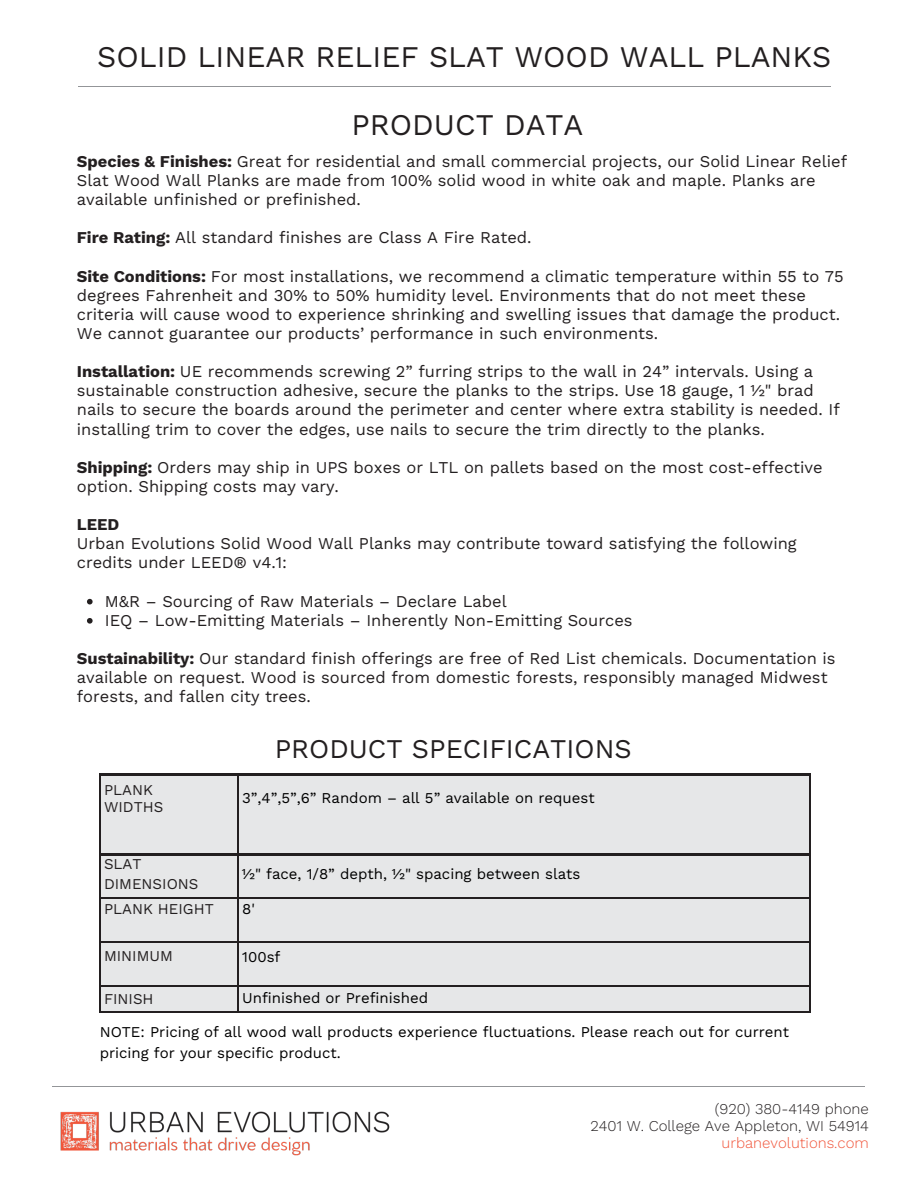
<style>
.page{position:relative;width:918px;height:1188px;background:#fff}
.page>*{position:absolute;margin:0;border:0;box-sizing:border-box;transform-origin:0 0}
.t1{font:30px "Work Sans";color:#231f20}
.t2{font:27px "Work Sans";color:#231f20}
.t3{font:16.5px/19.2px "Work Sans";color:#231f20}
.t4{font:700 16.5px "Work Sans";color:#231f20}
.t5{font:15px/20.2px "Work Sans";color:#000}
.t6{font:300 15px/16.8px "Work Sans";color:#231f20;text-align:right}
.t7{font:15px/16.8px "Work Sans";color:#231f20}
.s1{font-weight:700}
.s2{color:#f15439}
</style>
<div class="page">
<hr style="left:52px;top:1086px;width:813px;height:1px;background:#939598">
<hr style="left:78px;top:86px;width:752px;height:1px;background:#939598">
<img style="left:60px;top:1111px;width:330px;height:45px">
<svg style="left:87px;top:599px;width:6px;height:5px"></svg>
<svg style="left:87px;top:618px;width:6px;height:6px"></svg>
<div style="left:99px;top:774px;width:712px;height:309px;background:#e6e7e8"></div>
<hr style="left:99px;top:774px;width:139px;height:1px;background:#231f20">
<hr style="left:99px;top:775px;width:2px;height:79px;background:#231f20">
<hr style="left:238px;top:774px;width:573px;height:1px;background:#231f20">
<hr style="left:237px;top:775px;width:2px;height:79px;background:#231f20">
<hr style="left:809px;top:775px;width:2px;height:79px;background:#231f20">
<hr style="left:99px;top:854px;width:139px;height:1px;background:#231f20">
<hr style="left:99px;top:855px;width:2px;height:42px;background:#231f20">
<hr style="left:238px;top:854px;width:573px;height:1px;background:#231f20">
<hr style="left:237px;top:855px;width:2px;height:42px;background:#231f20">
<hr style="left:809px;top:855px;width:2px;height:42px;background:#231f20">
<hr style="left:99px;top:897px;width:139px;height:2px;background:#231f20">
<hr style="left:99px;top:899px;width:2px;height:42px;background:#231f20">
<hr style="left:238px;top:897px;width:573px;height:2px;background:#231f20">
<hr style="left:237px;top:899px;width:2px;height:42px;background:#231f20">
<hr style="left:809px;top:899px;width:2px;height:42px;background:#231f20">
<hr style="left:99px;top:941px;width:139px;height:2px;background:#231f20">
<hr style="left:99px;top:943px;width:2px;height:42px;background:#231f20">
<hr style="left:238px;top:941px;width:573px;height:2px;background:#231f20">
<hr style="left:237px;top:943px;width:2px;height:42px;background:#231f20">
<hr style="left:809px;top:943px;width:2px;height:42px;background:#231f20">
<hr style="left:99px;top:985px;width:139px;height:2px;background:#231f20">
<hr style="left:99px;top:987px;width:2px;height:24px;background:#231f20">
<hr style="left:238px;top:985px;width:573px;height:2px;background:#231f20">
<hr style="left:237px;top:987px;width:2px;height:24px;background:#231f20">
<hr style="left:809px;top:987px;width:2px;height:24px;background:#231f20">
<hr style="left:99px;top:1011px;width:139px;height:2px;background:#231f20">
<hr style="left:238px;top:1011px;width:573px;height:2px;background:#231f20">
<div style="left:92px;top:1013px;width:729px;height:72px;background:#fff"></div>
<p class="t1" style="left:97px;top:39px;width:736px">SOLID LINEAR RELIEF SLAT WOOD WALL PLANKS</p>
<p class="t1" style="left:352px;top:107px;width:233px">PRODUCT DATA</p>
<h1 class="t3" style="left:77px;top:152px;width:772px"><span class="s1">Species &amp; Finishes:</span> Great for residential and small commercial projects, our Solid Linear Relief<br>Slat Wood Wall Planks are made from 100% solid wood in white oak and maple. Planks are available unfinished or prefinished.</h1>
<h1 class="t3" style="left:77px;top:228px;width:456px"><span class="s1">Fire Rating:</span> All standard finishes are Class A Fire Rated.</h1>
<p class="t3" style="left:77px;top:266px;width:768px"><span class="s1">Site Conditions:</span> For most installations, we recommend a climatic temperature within 55 to 75 degrees Fahrenheit and 30% to 50% humidity level. Environments that do not meet these criteria will cause wood to experience shrinking and swelling issues that damage the product.<br>We cannot guarantee our products’ performance in such environments.</p>
<p class="t3" style="left:77px;top:362px;width:764px"><span class="s1">Installation:</span> UE recommends screwing 2” furring strips to the wall in 24” intervals. Using a sustainable construction adhesive, secure the planks to the strips. Use 18 gauge, 1 ½" brad nails to secure the boards around the perimeter and center where extra stability is needed. If installing trim to cover the edges, use nails to secure the trim directly to the planks.</p>
<p class="t3" style="left:77px;top:458px;width:747px"><span class="s1">Shipping:</span> Orders may ship in UPS boxes or LTL on pallets based on the most cost-effective option. Shipping costs may vary.</p>
<p class="t4" style="left:77px;top:515px;width:44px">LEED</p>
<p class="t3" style="left:77px;top:534px;width:721px">Urban Evolutions Solid Wood Wall Planks may contribute toward satisfying the following credits under LEED® v4.1:</p>
<p class="t3" style="left:105px;top:591px;width:403px">M&amp;R – Sourcing of Raw Materials – Declare Label</p>
<p class="t3" style="left:105px;top:611px;width:529px">IEQ – Low-Emitting Materials – Inherently Non-Emitting Sources</p>
<p class="t3" style="left:77px;top:649px;width:760px"><span class="s1">Sustainability:</span> Our standard finish offerings are free of Red List chemicals. Documentation is available on request. Wood is sourced from domestic forests, responsibly managed Midwest forests, and fallen city trees.</p>
<h3 class="t7" style="left:104px;top:782px;width:61px">PLANK<br>WIDTHS</h3>
<h2 class="t2" style="left:275px;top:733px;width:359px">PRODUCT SPECIFICATIONS</h2>
<h3 class="t5" style="left:242px;top:788px;width:354px">3”,4”,5”,6” Random – all 5” available on request</h3>
<h3 class="t7" style="left:104px;top:854px;width:96px;line-height:20.2px">SLAT<br>DIMENSIONS</h3>
<h3 class="t7" style="left:104px;top:901px;width:111px">PLANK HEIGHT</h3>
<p class="t5" style="left:242px;top:864px;width:340px">½" face, 1/8” depth, ½" spacing between slats</p>
<p class="t5" style="left:242px;top:899px;width:14px">8'</p>
<p class="t5" style="left:242px;top:947px;width:40px">100sf</p>
<p class="t5" style="left:242px;top:988px;width:187px">Unfinished or Prefinished</p>
<p class="t5" style="left:100px;top:1022px;width:691px">NOTE: Pricing of all wood wall products experience fluctuations. Please reach out for current pricing for your specific product.</p>
<p class="t7" style="left:104px;top:947px;width:70px">MINIMUM</p>
<h3 class="t7" style="left:104px;top:990px;width:51px">FINISH</h3>
<p class="t6" style="left:590px;top:1101px;width:280px">(920) 380-4149 phone<br>2401 W. College Ave Appleton, WI 54914 <span class="s2">urbanevolutions.com</span></p>
</div>
